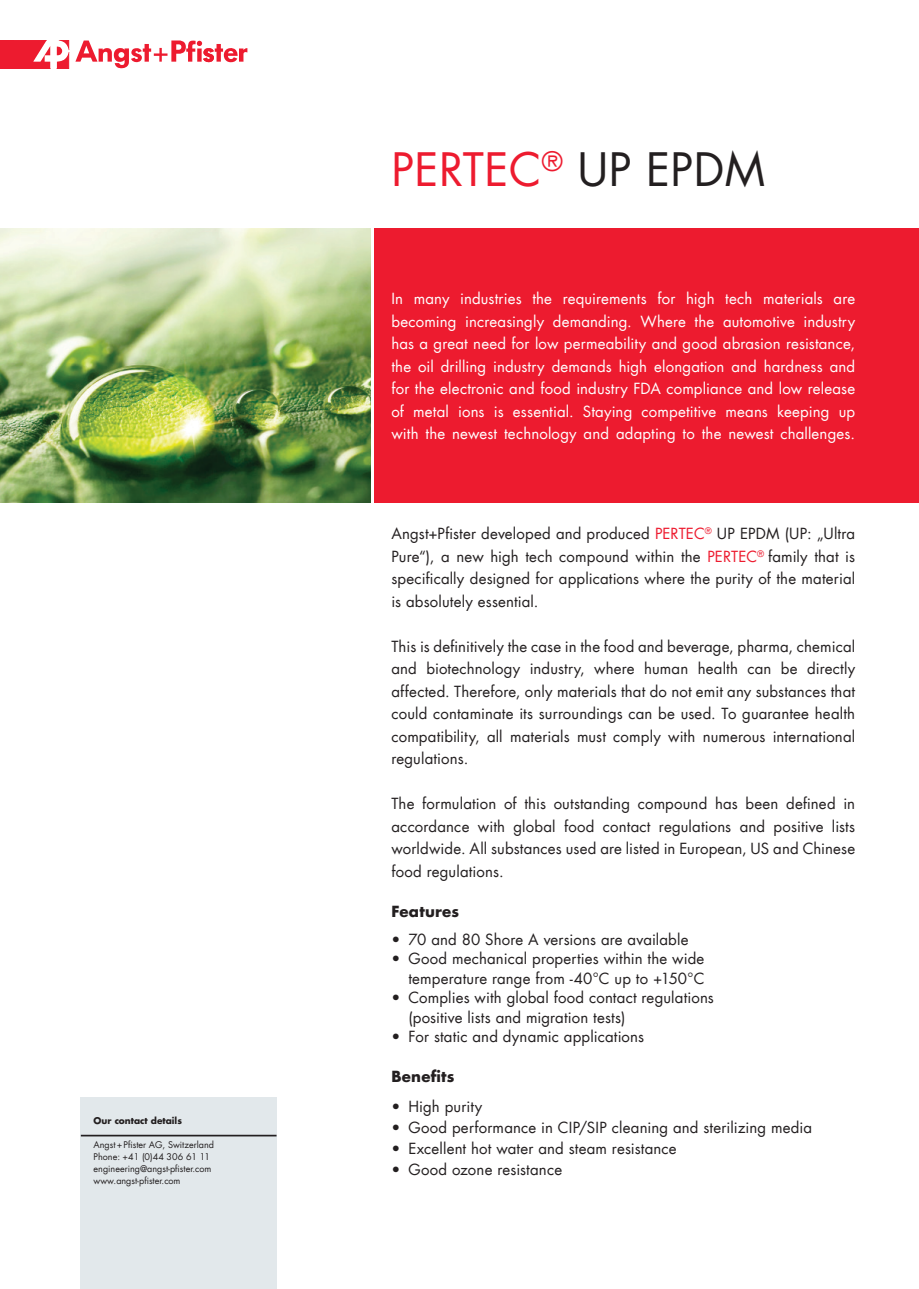
<style>
.page{position:relative;width:919px;height:1289px;background:#fff}
.page>*{position:absolute;margin:0;border:0;box-sizing:border-box;transform-origin:0 0}
.t1{font:45px "Futura Com";letter-spacing:.01em;color:#ed1b2f}
.t2{font:15px/22.5px "Futura Com";letter-spacing:.01em;color:#231f20;text-align:justify}
.t3{font:15px/22.5px "Futura Com";letter-spacing:.01em;color:#fff;text-align:justify}
.t4{font:700 15px "Futura Com";letter-spacing:.015em;color:#231f20}
.t5{font:9px/12px "Futura Com";color:#231f20}
.t6{font:700 9px "Futura Com";color:#231f20}
.s1{color:#231f20}
.s2{color:#ed1b2f}
</style>
<div class="page">
<img style="left:0;top:228px;width:370px;height:275px">
<div style="left:374px;top:228px;width:544px;height:275px;background:#ed1b2f"></div>
<div style="left:81px;top:1097px;width:196px;height:191px;background:#e2e8eb"></div>
<hr style="left:81px;top:1134px;width:195px;height:2px;background:#231f20">
<svg style="left:75px;top:40px;width:172px;height:28px"></svg>
<svg style="left:13px;top:40px;width:56px;height:29px"></svg>
<div style="left:0;top:40px;width:13px;height:29px;background:#ed1b2f"></div>
<p class="t6" style="left:94px;top:1113px;width:90px">Our contact details</p>
<p class="t5" style="left:94px;top:1138px;width:122px">Angst+Pfister AG, Switzerland<br>Phone: +41 (0)44 306 61 11 engineering@angst-pfister.com www.angst-pfister.com</p>
<h1 class="t1" style="left:391px;top:139px;width:375px">PERTEC<sup>®</sup> <span class="s1">UP EPDM</span></h1>
<p class="t3" style="left:391px;top:287px;width:465px">In many industries the requirements for high tech materials are becoming increasingly demanding. Where the automotive industry has a great need for low permeability and good abrasion resistance, the oil drilling industry demands high elongation and hardness and for the electronic and food industry FDA compliance and low release of metal ions is essential. Staying competitive means keeping up with the newest technology and adapting to the newest challenges.</p>
<p class="t2" style="left:391px;top:522px;width:465px">Angst+Pfister developed and produced <span class="s2">PERTEC</span><sup>®</sup> UP EPDM (UP: „Ultra Pure“), a new high tech compound within the <span class="s2">PERTEC</span><sup>®</sup> family that is specifically designed for applications where the purity of the material is absolutely essential.</p>
<p class="t2" style="left:391px;top:634px;width:465px">This is definitively the case in the food and beverage, pharma, chemical and biotechnology industry, where human health can be directly affected. Therefore, only materials that do not emit any substances that could contaminate its surroundings can be used. To guarantee health compatibility, all materials must comply with numerous international regulations.</p>
<p class="t2" style="left:391px;top:792px;width:465px">The formulation of this outstanding compound has been defined in accordance with global food contact regulations and positive lists worldwide. All substances used are listed in European, US and Chinese food regulations.</p>
<p class="t4" style="left:391px;top:899px;width:69px">Features</p>
<p class="t2" style="left:391px;top:927px;width:298px">• 70 and 80 Shore A versions are available</p>
<p class="t2" style="left:391px;top:948px;width:314px;line-height:19.5px;text-align:right">• Good mechanical properties within the wide temperature range from -40°C up to +150°C</p>
<p class="t2" style="left:408px;top:987px;width:307px;line-height:19.5px;text-indent:-17px">• Complies with global food contact regulations (positive lists and migration tests)</p>
<p class="t2" style="left:391px;top:1025px;width:254px">• For static and dynamic applications</p>
<p class="t4" style="left:391px;top:1065px;width:65px">Benefits</p>
<p class="t2" style="left:391px;top:1094px;width:92px">• High purity</p>
<p class="t2" style="left:391px;top:1115px;width:422px">• Good performance in CIP/SIP cleaning and sterilizing media</p>
<p class="t2" style="left:391px;top:1136px;width:287px">• Excellent hot water and steam resistance</p>
<p class="t2" style="left:391px;top:1157px;width:172px">• Good ozone resistance</p>
</div>
